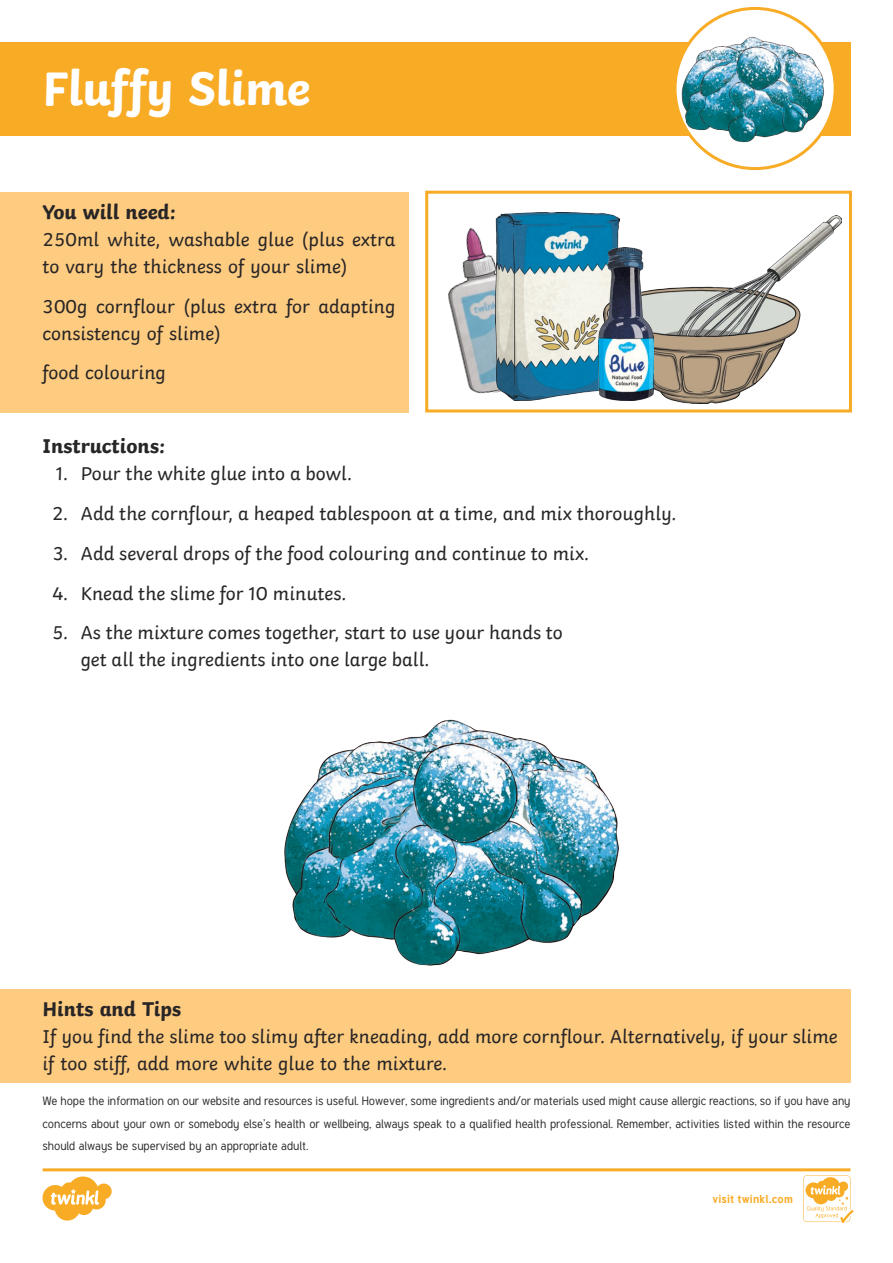
<style>
.page{position:relative;width:893px;height:1263px;background:#fff}
.page>*{position:absolute;margin:0;border:0;box-sizing:border-box;transform-origin:0 0}
.Heading_1{font:700 49.5px "Twinkl";letter-spacing:-.01em;color:#fff}
.Heading_3{font:700 21px "Twinkl";color:#282526}
.KS2_Body_Copy{font:19.5px/27px "Twinkl";color:#282526}
.Adult_Body_Copy{font:12px/22.5px "Tuffy";color:#282526;text-align:justify}
.t1{font:700 11.4px "Tuffy";letter-spacing:.015em;color:#f8ab25}
</style>
<div class="page">
<div style="left:0;top:42px;width:850px;height:93px;background:#f8ab25"></div>
<div style="left:0;top:192px;width:408px;height:220px;background:#fecc81"></div>
<div style="left:0;top:989px;width:850px;height:93px;background:#fecc81"></div>
<img style="left:675px;top:31px;width:160px;height:115px">
<div style="left:673px;top:7px;width:164px;height:163px;border:3px solid #f8ab25;border-radius:50%"></div>
<div style="left:425px;top:191px;width:427px;height:221px;background:#fff;border:3px solid #f8ab25"></div>
<img style="left:448px;top:220px;width:48px;height:174px">
<img style="left:496px;top:213px;width:117px;height:188px">
<img style="left:604px;top:215px;width:238px;height:189px">
<img style="left:599px;top:247px;width:54px;height:154px">
<img style="left:284px;top:719px;width:335px;height:247px">
<svg style="left:43px;top:1168px;width:810px;height:55px"></svg>
<p class="Heading_1" style="left:43px;top:47px;width:269px">Fluffy Slime</p>
<p class="Heading_3" style="left:43px;top:194px;width:135px">You will need:</p>
<p class="KS2_Body_Copy" style="left:43px;top:224px;width:354px">250ml white, washable glue (plus extra to vary the thickness of your slime)</p>
<p class="KS2_Body_Copy" style="left:43px;top:291px;width:354px">300g cornflour (plus extra for adapting consistency of slime)</p>
<p class="KS2_Body_Copy" style="left:43px;top:358px;width:125px">food colouring</p>
<p class="Heading_3" style="left:43px;top:429px;width:124px">Instructions:</p>
<p class="KS2_Body_Copy" style="left:56px;top:458px;width:298px">1. Pour the white glue into a bowl.</p>
<p class="KS2_Body_Copy" style="left:53px;top:498px;width:625px">2. Add the cornflour, a heaped tablespoon at a time, and mix thoroughly.</p>
<p class="KS2_Body_Copy" style="left:53px;top:538px;width:537px">3. Add several drops of the food colouring and continue to mix.</p>
<p class="KS2_Body_Copy" style="left:52px;top:578px;width:296px">4. Knead the slime for 10 minutes.</p>
<p class="KS2_Body_Copy" style="left:81px;top:617px;width:484px;text-indent:-28px">5. As the mixture comes together, start to use your hands to get all the ingredients into one large ball.</p>
<p class="Heading_3" style="left:43px;top:991px;width:140px">Hints and Tips</p>
<p class="KS2_Body_Copy" style="left:43px;top:1021px;width:797px">If you find the slime too slimy after kneading, add more cornflour. Alternatively, if your slime if too stiff, add more white glue to the mixture.</p>
<p class="Adult_Body_Copy" style="left:43px;top:1090px;width:809px">We hope the information on our website and resources is useful. However, some ingredients and/or materials used might cause allergic reactions, so if you have any concerns about your own or somebody else’s health or wellbeing, always speak to a qualified health professional. Remember, activities listed within the resource should always be supervised by an appropriate adult.</p>
<p class="t1" style="left:712px;top:1190px;width:82px">visit twinkl.com</p>
</div>
